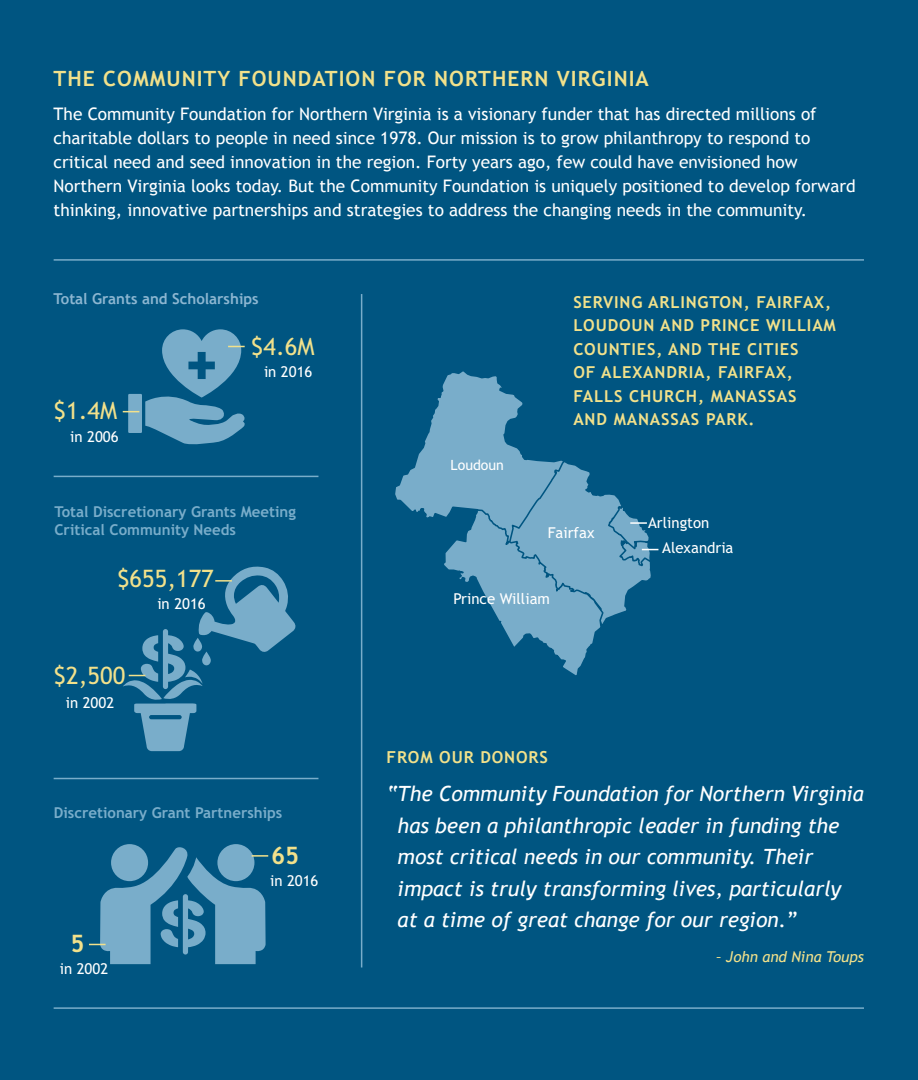
<style>
.page{position:relative;width:918px;height:1080px;background:#005581}
.page>*{position:absolute;margin:0;border:0;box-sizing:border-box;transform-origin:0 0}
.t1{font:24px "Trebuchet";color:#f2e18b}
.t2{font:700 24px "Trebuchet";color:#f2e18b}
.t3{font:italic 21px/31.5px "Trebuchet MS";color:#fff}
.t4{font:700 21px "Trebuchet MS";letter-spacing:.05em;color:#f2e18b}
.t5{font:17.25px/24px "Trebuchet MS";color:#fff}
.t6{font:700 16.5px/23.4px "Trebuchet";letter-spacing:.05em;color:#f2e18b}
.t7{font:700 16.5px "Trebuchet MS";letter-spacing:.05em;color:#f2e18b}
.t8{font:700 15px/18px "Trebuchet";color:#79adca}
.t9{font:15px/25.2px "Trebuchet";color:#fff}
.t10{font:700 15px "Trebuchet MS";color:#8cb6d1}
.t11{font:italic 15px "Trebuchet MS";color:#f2e18b}
.t12{font:14.1px "Trebuchet";color:#fff}
</style>
<div class="page">
<div style="left:128px;top:394px;width:14px;height:39px;background:#79adca"></div>
<svg style="left:123px;top:411px;width:16px;height:1px"></svg>
<svg style="left:145px;top:329px;width:100px;height:116px"></svg>
<svg style="left:89px;top:845px;width:179px;height:119px"></svg>
<hr style="left:54px;top:476px;width:264px;height:1px;background:#79adca">
<hr style="left:54px;top:259px;width:810px;height:2px;background:#79adca">
<hr style="left:54px;top:1007px;width:810px;height:2px;background:#79adca">
<hr style="left:361px;top:294px;width:1px;height:674px;background:#79adca">
<hr style="left:54px;top:778px;width:264px;height:1px;background:#79adca">
<svg style="left:123px;top:566px;width:173px;height:185px"></svg>
<svg style="left:395px;top:371px;width:263px;height:304px"></svg>
<p class="t4" style="left:54px;top:65px;width:597px">THE COMMUNITY FOUNDATION FOR NORTHERN VIRGINIA</p>
<p class="t5" style="left:54px;top:103px;width:804px">The Community Foundation for Northern Virginia is a visionary funder that has directed millions of charitable dollars to people in need since 1978. Our mission is to grow philanthropy to respond to critical need and seed innovation in the region. Forty years ago, few could have envisioned how Northern Virginia looks today. But the Community Foundation is uniquely positioned to develop forward thinking, innovative partnerships and strategies to address the changing needs in the community.</p>
<p class="t10" style="left:54px;top:290px;width:207px">Total Grants and Scholarships</p>
<h1 class="t1" style="left:251px;top:333px;width:65px">$4.6M</h1>
<h1 class="t1" style="left:54px;top:396px;width:65px">$1.4M</h1>
<p class="t9" style="left:70px;top:424px;width:50px">in 2006</p>
<p class="t9" style="left:264px;top:359px;width:50px">in 2016</p>
<p class="t8" style="left:54px;top:503px;width:243px">Total Discretionary Grants Meeting<br>Critical Community Needs</p>
<h1 class="t1" style="left:117px;top:564px;width:98px">$655,177</h1>
<h1 class="t1" style="left:54px;top:662px;width:73px">$2,500</h1>
<p class="t9" style="left:66px;top:691px;width:50px">in 2002</p>
<p class="t9" style="left:157px;top:591px;width:50px">in 2016</p>
<p class="t8" style="left:54px;top:803px;width:230px">Discretionary Grant Partnerships</p>
<h1 class="t2" style="left:271px;top:842px;width:30px">65</h1>
<h1 class="t2" style="left:71px;top:929px;width:16px">5</h1>
<p class="t9" style="left:60px;top:956px;width:50px">in 2002</p>
<p class="t9" style="left:270px;top:868px;width:50px">in 2016</p>
<p class="t12" style="left:451px;top:456px;width:55px">Loudoun</p>
<p class="t6" style="left:573px;top:290px;width:264px">SERVING ARLINGTON, FAIRFAX,<br>LOUDOUN AND PRINCE WILLIAM<br>COUNTIES, AND THE CITIES<br>OF ALEXANDRIA, FAIRFAX,<br>FALLS CHURCH, MANASSAS<br>AND MANASSAS PARK.</p>
<p class="t9" style="left:548px;top:520px;width:48px">Fairfax</p>
<p class="t9" style="left:662px;top:510px;width:73px;text-indent:-14px">Arlington<br>Alexandria</p>
<p class="t9" style="left:454px;top:586px;width:98px">Prince William</p>
<p class="t7" style="left:387px;top:747px;width:163px">FROM OUR DONORS</p>
<p class="t3" style="left:398px;top:778px;width:468px;text-indent:-11px">“The Community Foundation for Northern Virginia has been a philanthropic leader in funding the most critical needs in our community. Their impact is truly transforming lives, particularly at a time of great change for our region.”</p>
<p class="t11" style="left:716px;top:948px;width:149px">– John and Nina Toups</p>
</div>
